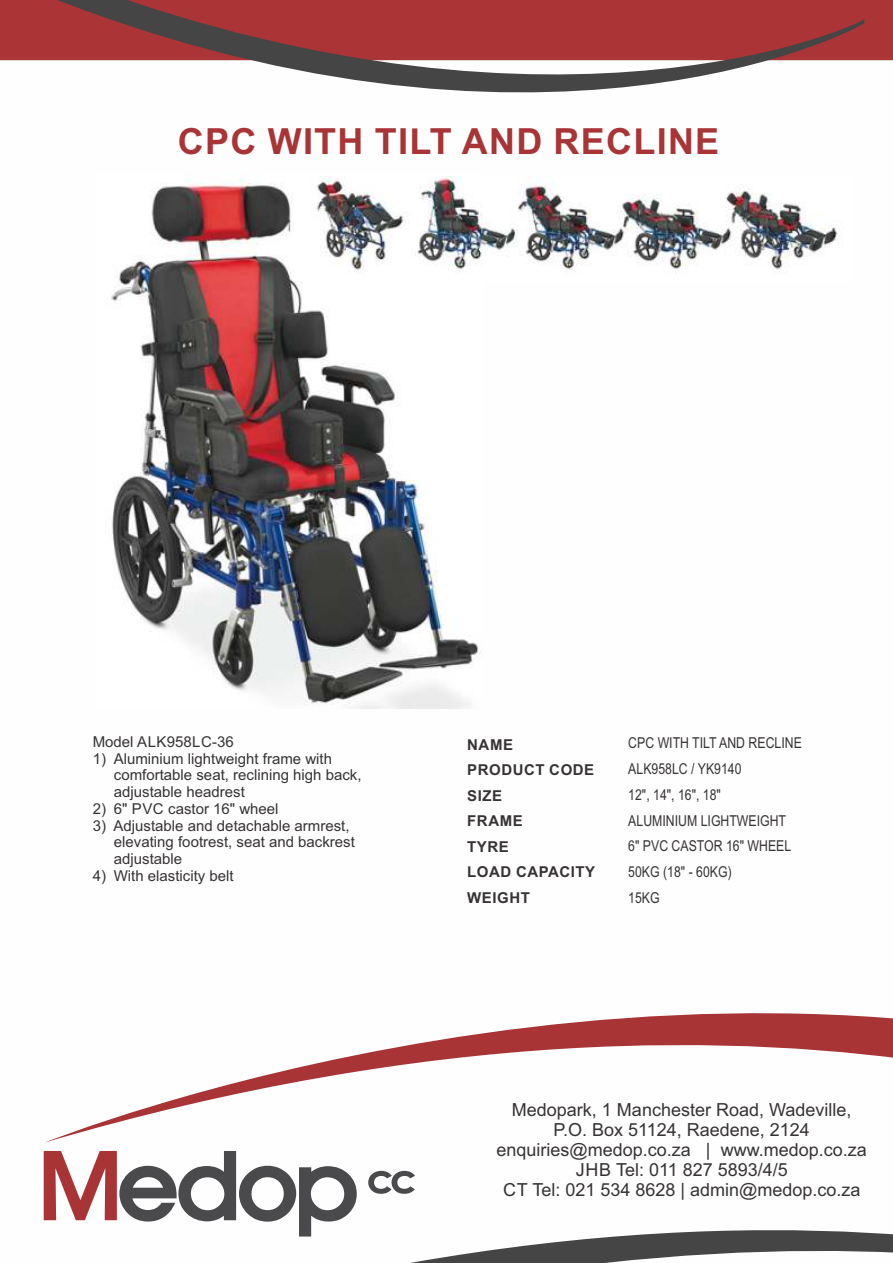
<style>
.page{position:relative;width:893px;height:1263px;background:#fff}
.page>*{position:absolute;margin:0;border:0;box-sizing:border-box;transform-origin:0 0}
.t1{font:700 36px "Arial";letter-spacing:.035em;color:#a83436}
.t2{font:18px/20.1px "Arial";color:#373334;text-align:center}
.t3{font:15px/16.8px "Arial";color:#373334}
.t4{font:15px/25.8px "Arial Narrow";color:#373334}
.t5{font:700 15px/25.5px "Arial";letter-spacing:.035em;color:#373334}
</style>
<div class="page">
<svg style="left:258px;top:1016px;width:635px;height:61px"></svg>
<svg style="left:43px;top:1077px;width:850px;height:186px"></svg>
<svg style="left:44px;top:1151px;width:313px;height:85px"></svg>
<svg style="left:368px;top:1171px;width:47px;height:23px"></svg>
<div style="left:864px;top:0;width:29px;height:60px;background:#ab3436"></div>
<svg style="left:0;top:0;width:864px;height:93px;fill:#ab3436"></svg>
<img style="left:111px;top:178px;width:371px;height:530px">
<img style="left:303px;top:176px;width:535px;height:106px">
<h1 class="t1" style="left:178px;top:128px;width:543px">CPC WITH TILT AND RECLINE</h1>
<p class="t3" style="left:93px;top:734px;width:143px">Model ALK958LC-36</p>
<p class="t3" style="left:114px;top:751px;width:249px;text-indent:-21px">1) Aluminium lightweight frame with comfortable seat, reclining high back, adjustable headrest</p>
<p class="t3" style="left:93px;top:801px;width:187px">2) 6" PVC castor 16" wheel</p>
<p class="t3" style="left:114px;top:818px;width:242px;text-indent:-21px">3) Adjustable and detachable armrest, elevating footrest, seat and backrest adjustable</p>
<p class="t3" style="left:93px;top:868px;width:143px">4) With elasticity belt</p>
<p class="t5" style="left:467px;top:733px;width:130px">NAME<br>PRODUCT CODE<br>SIZE<br>FRAME<br>TYRE<br>LOAD CAPACITY<br>WEIGHT</p>
<p class="t4" style="left:628px;top:731px;width:175px">CPC WITH TILT AND RECLINE<br>ALK958LC / YK9140<br>12", 14", 16", 18"<br>ALUMINIUM LIGHTWEIGHT<br>6" PVC CASTOR 16" WHEEL<br>50KG (18" - 60KG)<br>15KG</p>
<p class="t2" style="left:497px;top:1101px;width:372px">Medopark, 1 Manchester Road, Wadeville, P.O. Box 51124, Raedene, 2124 enquiries@medop.co.za | www.medop.co.za JHB Tel: 011 827 5893/4/5<br>CT Tel: 021 534 8628 | admin@medop.co.za</p>
</div>
